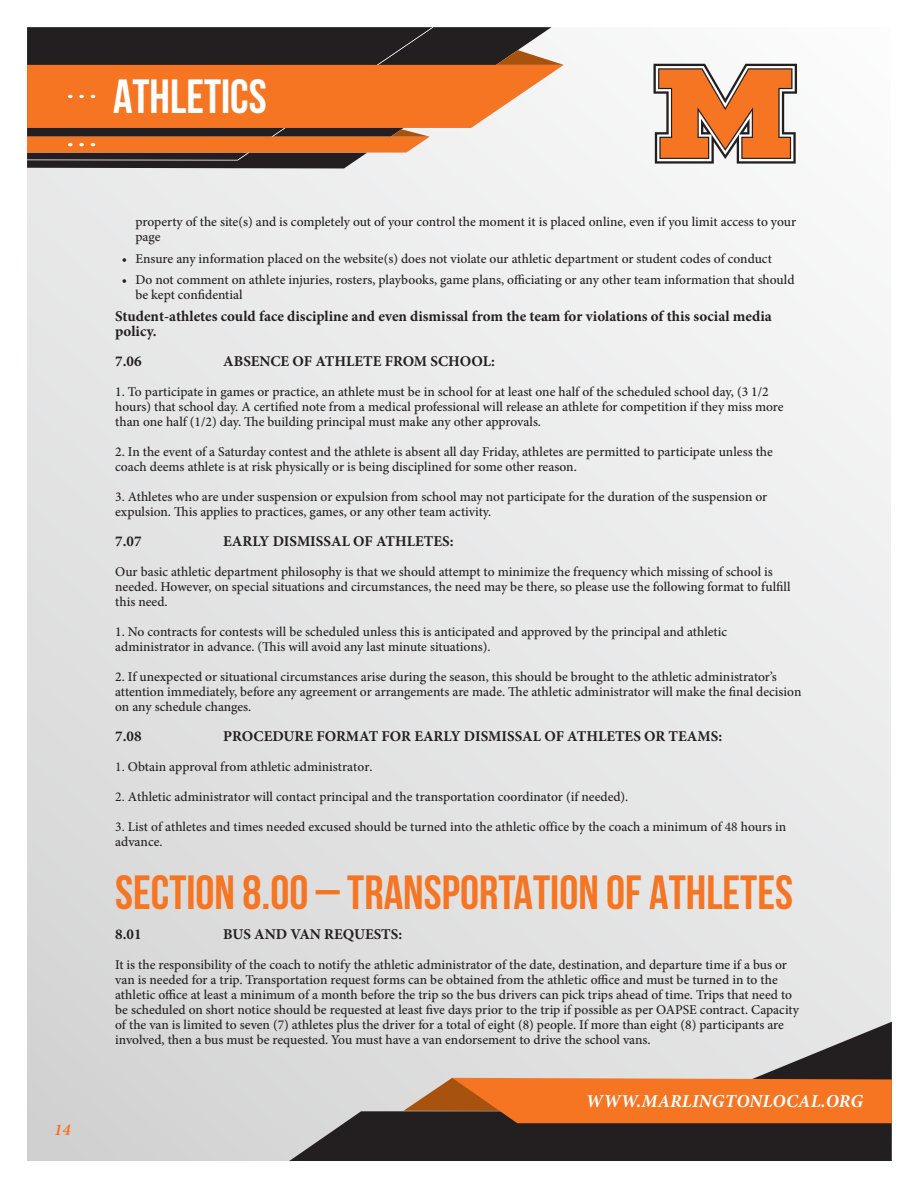
<style>
.page{position:relative;width:918px;height:1188px;background:#fff}
.page>*{position:absolute;margin:0;border:0;box-sizing:border-box;transform-origin:0 0}
.t1{font:700 48px "Bebas Neue";color:#f57523}
.t2{font:700 48px "Bebas Neue";color:#fff}
.t3{font:italic 700 18.3px "Minion Pro";letter-spacing:.01em;color:#fff}
.t4{font:italic 700 16.5px "Minion Pro";color:#f57523}
.t5{font:700 15px/15px "Minion Pro";color:#231f20}
.t6{font:500 13.5px/15px "Minion Pro";color:#231f20}
.s1{font-weight:400}
</style>
<div class="page">
<div style="left:27px;top:27px;width:864px;height:1134px;background:linear-gradient(to right,#ddddde,#f1f1f2)"></div>
<svg style="left:27px;top:27px;width:524px;height:141px;fill:#231f20"></svg>
<svg style="left:27px;top:27px;width:406px;height:133px;background:#2e2a2b"></svg>
<svg style="left:289px;top:1022px;width:603px;height:139px;background:#8f8d8d"></svg>
<svg style="left:404px;top:1078px;width:488px;height:45px;background:#e17129"></svg>
<svg style="left:654px;top:64px;width:143px;height:100px"></svg>
<svg style="left:27px;top:50px;width:537px;height:103px;background:#cc753d"></svg>
<p class="t4" style="left:54px;top:1118px;width:18px">14</p>
<h1 class="t2" style="left:113px;top:70px;width:155px">ATHLETICS</h1>
<p class="t6" style="left:135px;top:214px;width:662px">property of the site(s) and is completely out of your control the moment it is placed online, even if you limit access to your page</p>
<p class="t6" style="left:122px;top:251px;width:651px">• Ensure any information placed on the website(s) does not violate our athletic department or student codes of conduct</p>
<p class="t6" style="left:135px;top:273px;width:661px;text-indent:-14px">• Do not comment on athlete injuries, rosters, playbooks, game plans, officiating or any other team information that should be kept confidential</p>
<p class="t5" style="left:115px;top:309px;width:658px">Student-athletes could face discipline and even dismissal from the team for violations of this social media policy.</p>
<p class="t5" style="left:115px;top:354px;width:28px">7.06</p>
<p class="t5" style="left:223px;top:354px;width:273px">ABSENCE OF ATHLETE FROM SCHOOL:</p>
<p class="t6" style="left:115px;top:384px;width:670px">1. To participate in games or practice, an athlete must be in school for at least one half of the scheduled school day, (3 1/2 hours) that school day. A certified note from a medical professional will release an athlete for competition if they miss more than one half (1/2) day. The building principal must make any other approvals.</p>
<p class="t6" style="left:115px;top:444px;width:659px">2. In the event of a Saturday contest and the athlete is absent all day Friday, athletes are permitted to participate unless the coach deems athlete is at risk physically or is being disciplined for some other reason.</p>
<p class="t6" style="left:115px;top:489px;width:654px">3. Athletes who are under suspension or expulsion from school may not participate for the duration of the suspension or expulsion. This applies to practices, games, or any other team activity.</p>
<p class="t5" style="left:115px;top:534px;width:28px">7.07</p>
<p class="t5" style="left:223px;top:534px;width:232px">EARLY DISMISSAL OF ATHLETES:</p>
<p class="t6" style="left:115px;top:564px;width:677px">Our basic athletic department philosophy is that we should attempt to minimize the frequency which missing of school is needed. However, on special situations and circumstances, the need may be there, so please use the following format to fulfill this need.</p>
<p class="t6" style="left:115px;top:624px;width:614px">1. No contracts for contests will be scheduled unless this is anticipated and approved by the principal and athletic administrator in advance. (This will avoid any last minute situations).</p>
<p class="t6" style="left:115px;top:669px;width:688px">2. If unexpected or situational circumstances arise during the season, this should be brought to the athletic administrator’s attention immediately, before any agreement or arrangements are made. The athletic administrator will make the final decision on any schedule changes.</p>
<p class="t5" style="left:115px;top:729px;width:28px">7.08</p>
<p class="t5" style="left:223px;top:729px;width:501px">PROCEDURE FORMAT FOR EARLY DISMISSAL OF ATHLETES OR TEAMS:</p>
<p class="t6" style="left:115px;top:759px;width:259px"><span class="s1">1.</span> Obtain approval from athletic administrator.</p>
<p class="t6" style="left:115px;top:789px;width:515px"><span class="s1">2.</span> Athletic administrator will contact principal and the transportation coordinator (if needed).</p>
<p class="t6" style="left:115px;top:819px;width:673px"><span class="s1">3.</span> List of athletes and times needed excused should be turned into the athletic office by the coach a minimum of <span class="s1">48</span> hours in advance.</p>
<p class="t1" style="left:115px;top:866px;width:679px">SECTION 8.00 – TRANSPORTATION OF ATHLETES</p>
<p class="t5" style="left:115px;top:927px;width:28px">8.01</p>
<p class="t5" style="left:223px;top:927px;width:181px">BUS AND VAN REQUESTS:</p>
<p class="t6" style="left:115px;top:957px;width:685px">It is the responsibility of the coach to notify the athletic administrator of the date, destination, and departure time if a bus or van is needed for a trip. Transportation request forms can be obtained from the athletic office and must be turned in to the athletic office at least a minimum of a month before the trip so the bus drivers can pick trips ahead of time. Trips that need to be scheduled on short notice should be requested at least five days prior to the trip if possible as per OAPSE contract. Capacity of the van is limited to seven (7) athletes plus the driver for a total of eight (8) people. If more than eight (8) participants are involved, then a bus must be requested. You must have a van endorsement to drive the school vans.</p>
<h2 class="t3" style="left:586px;top:1088px;width:279px">WWW.MARLINGTONLOCAL.ORG</h2>
</div>
